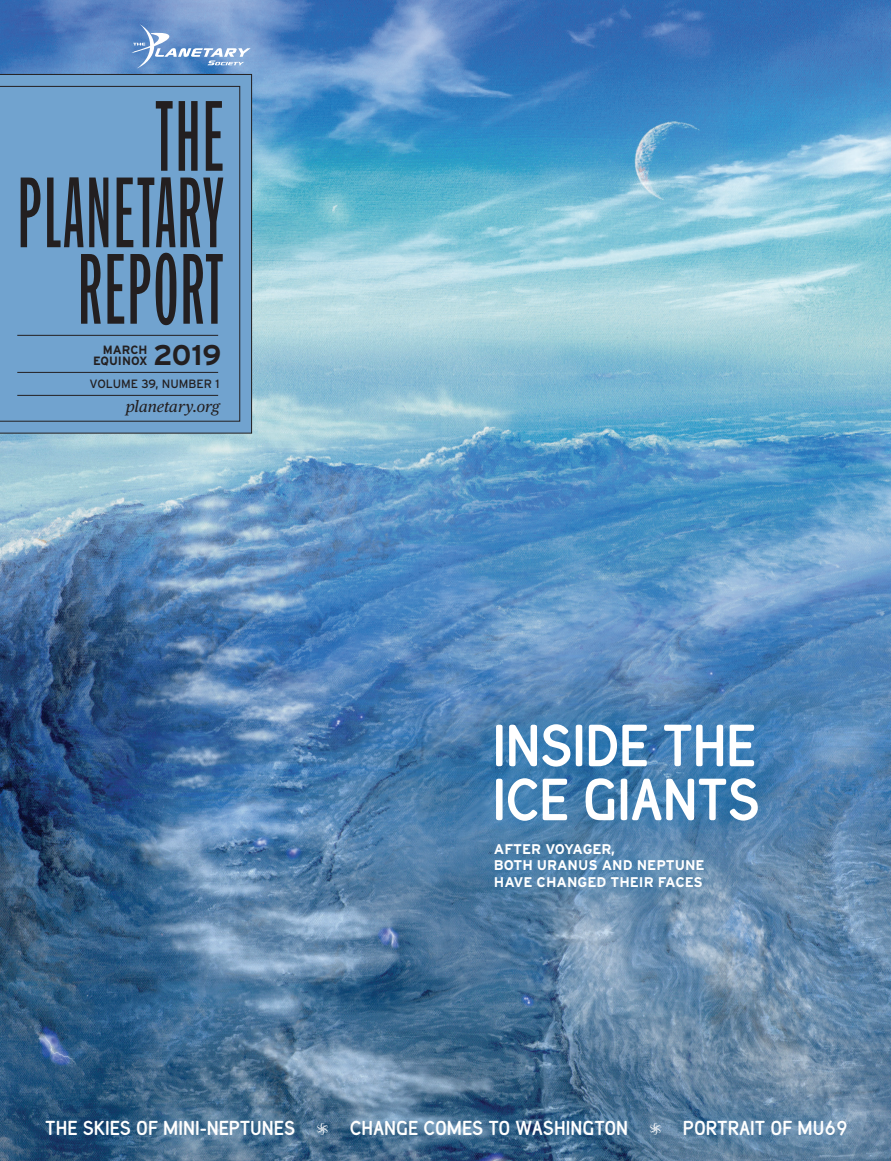
<style>
.page{position:relative;width:891px;height:1161px;background:#fff}
.page>*{position:absolute;margin:0;border:0;box-sizing:border-box;transform-origin:0 0}
.t1{font:87px/76.5px "OPTI Franklin Goth Trpl Cnd Six";color:#231f20;text-align:right}
.t2{font:700 59.4px/54px "Profonts Bureau";letter-spacing:-.01em;color:#fff}
.t3{font:700 28.5px "Interstate";color:#231f20}
.t4{font:700 20.25px "Profonts Bureau";color:#fff}
.t5{font:italic 15.75px "Publico Text";color:#231f20}
.t6{font:700 14.1px/16.8px "Interstate";color:#fff}
.t7{font:12px "Interstate";color:#231f20}
.t8{font:700 12px/11.2px "Interstate";color:#231f20;text-align:right}
.s1{font-family:"Frisky Flakes";font-weight:400}
</style>
<div class="page">
<img style="left:0;top:0;width:891px;height:1161px">
<svg style="left:131px;top:24px;width:120px;height:45px;background:#7ca1d2"></svg>
<svg style="left:0;top:74px;width:252px;height:360px;background:#6b9ac2"></svg>
<div style="left:20px;top:1091px;width:854px;height:70px;background:#0072bc;opacity:.75"></div>
<div style="left:466px;top:694px;width:320px;height:156px;background:#0072bc;opacity:.75"></div>
<div style="left:0;top:86px;width:240px;height:336px;background:#71a3cf"></div>
<div style="left:466px;top:813px;width:265px;height:104px;background:#0072bc;opacity:.75"></div>
<h1 class="t1" style="left:17px;top:100px;width:210px">THE<br>PLANETARY<br>REPORT</h1>
<h3 class="t3" style="left:153px;top:339px;width:70px">2019</h3>
<p class="t5" style="left:126px;top:395px;width:96px">planetary.org</p>
<p class="t8" style="left:93px;top:344px;width:56px">MARCH<br>EQUINOX</p>
<p class="t7" style="left:90px;top:377px;width:132px">VOLUME 39, NUMBER 1</p>
<h2 class="t2" style="left:492px;top:719px;width:269px">INSIDE THE<br>ICE GIANTS</h2>
<p class="t6" style="left:494px;top:840px;width:212px">AFTER VOYAGER,<br>BOTH URANUS AND NEPTUNE<br>HAVE CHANGED THEIR FACES</p>
<p class="t4" style="left:45px;top:1116px;width:804px">THE SKIES OF MINI-NEPTUNES <span class="s1">C</span> CHANGE COMES TO WASHINGTON <span class="s1">C</span> PORTRAIT OF MU69</p>
</div>
